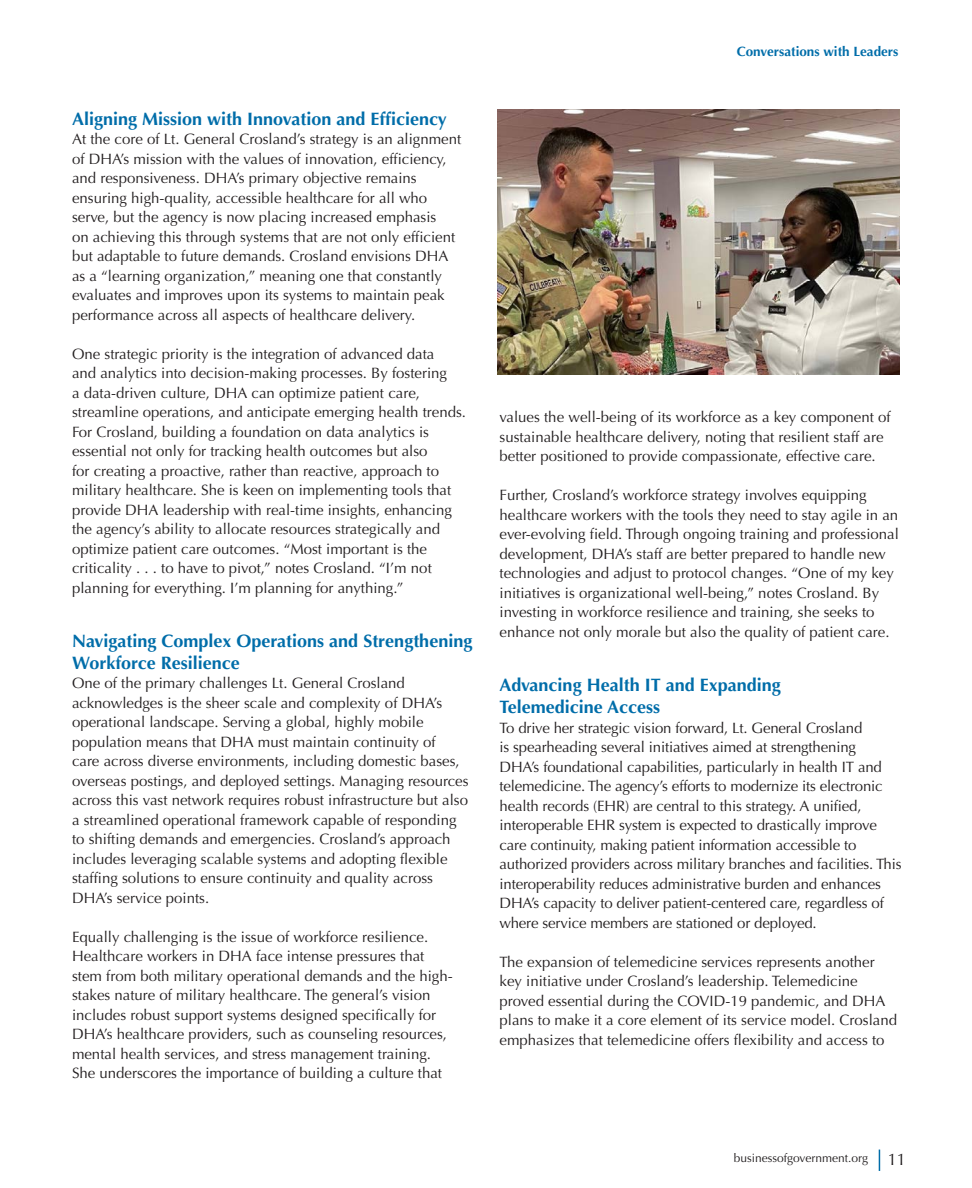
<style>
.page{position:relative;width:972px;height:1188px;background:#fff}
.page>*{position:absolute;margin:0;border:0;box-sizing:border-box;transform-origin:0 0}
.Heading_2{font:700 18px/21.6px "Optima";color:#006da9}
.Body_Text{font:15px/19.5px "Optima";color:#231f20}
.t1{font:700 13.5px "Optima";color:#006da9}
.t2{font:12px "Optima";color:#231f20}
.s1{font-size:16.5px}
</style>
<div class="page">
<svg style="left:879px;top:1150px;width:1px;height:21px"></svg>
<img style="left:497px;top:109px;width:403px;height:266px">
<p class="Heading_2" style="left:72px;top:108px;width:376px">Aligning Mission with Innovation and Efficiency</p>
<p class="Body_Text" style="left:72px;top:129px;width:391px">At the core of Lt. General Crosland’s strategy is an alignment of DHA’s mission with the values of innovation, efficiency, and responsiveness. DHA’s primary objective remains ensuring high-quality, accessible healthcare for all who serve, but the agency is now placing increased emphasis<br>on achieving this through systems that are not only efficient but adaptable to future demands. Crosland envisions DHA as a “learning organization,” meaning one that constantly evaluates and improves upon its systems to maintain peak performance across all aspects of healthcare delivery.</p>
<p class="Body_Text" style="left:72px;top:344px;width:396px">One strategic priority is the integration of advanced data<br>and analytics into decision-making processes. By fostering<br>a data-driven culture, DHA can optimize patient care, streamline operations, and anticipate emerging health trends.<br>For Crosland, building a foundation on data analytics is essential not only for tracking health outcomes but also<br>for creating a proactive, rather than reactive, approach to military healthcare. She is keen on implementing tools that provide DHA leadership with real-time insights, enhancing the agency’s ability to allocate resources strategically and optimize patient care outcomes. “Most important is the criticality . . . to have to pivot,” notes Crosland. “I’m not planning for everything. I’m planning for anything.”</p>
<p class="Heading_2" style="left:72px;top:631px;width:402px">Navigating Complex Operations and Strengthening<br>Workforce Resilience</p>
<p class="Body_Text" style="left:72px;top:674px;width:398px">One of the primary challenges Lt. General Crosland acknowledges is the sheer scale and complexity of DHA’s operational landscape. Serving a global, highly mobile population means that DHA must maintain continuity of<br>care across diverse environments, including domestic bases, overseas postings, and deployed settings. Managing resources across this vast network requires robust infrastructure but also a streamlined operational framework capable of responding to shifting demands and emergencies. Crosland’s approach includes leveraging scalable systems and adopting flexible staffing solutions to ensure continuity and quality across DHA’s service points.</p>
<p class="Body_Text" style="left:72px;top:927px;width:382px">Equally challenging is the issue of workforce resilience.<br>Healthcare workers in DHA face intense pressures that stem from both military operational demands and the high&shy;stakes nature of military healthcare. The general’s vision includes robust support systems designed specifically for DHA’s healthcare providers, such as counseling resources, mental health services, and stress management training.<br>She underscores the importance of building a culture that</p>
<p class="t1" style="left:737px;top:44px;width:163px">Conversations with Leaders</p>
<p class="Body_Text" style="left:500px;top:408px;width:393px">values the well-being of its workforce as a key component of sustainable healthcare delivery, noting that resilient staff are better positioned to provide compassionate, effective care.</p>
<p class="Body_Text" style="left:500px;top:486px;width:401px">Further, Crosland’s workforce strategy involves equipping healthcare workers with the tools they need to stay agile in an ever-evolving field. Through ongoing training and professional development, DHA’s staff are better prepared to handle new technologies and adjust to protocol changes. “One of my key initiatives is organizational well-being,” notes Crosland. By investing in workforce resilience and training, she seeks to enhance not only morale but also the quality of patient care.</p>
<p class="Heading_2" style="left:500px;top:675px;width:283px">Advancing Health IT and Expanding<br>Telemedicine Access</p>
<p class="Body_Text" style="left:500px;top:718px;width:404px">To drive her strategic vision forward, Lt. General Crosland<br>is spearheading several initiatives aimed at strengthening<br>DHA’s foundational capabilities, particularly in health IT and telemedicine. The agency’s efforts to modernize its electronic health records (EHR) are central to this strategy. A unified, interoperable EHR system is expected to drastically improve care continuity, making patient information accessible to authorized providers across military branches and facilities. This interoperability reduces administrative burden and enhances DHA’s capacity to deliver patient-centered care, regardless of where service members are stationed or deployed.</p>
<p class="Body_Text" style="left:500px;top:952px;width:399px">The expansion of telemedicine services represents another key initiative under Crosland’s leadership. Telemedicine proved essential during the COVID-19 pandemic, and DHA plans to make it a core element of its service model. Crosland emphasizes that telemedicine offers flexibility and access to</p>
<p class="t2" style="left:734px;top:1151px;width:174px">businessofgovernment.org <span class="s1">11</span></p>
</div>
